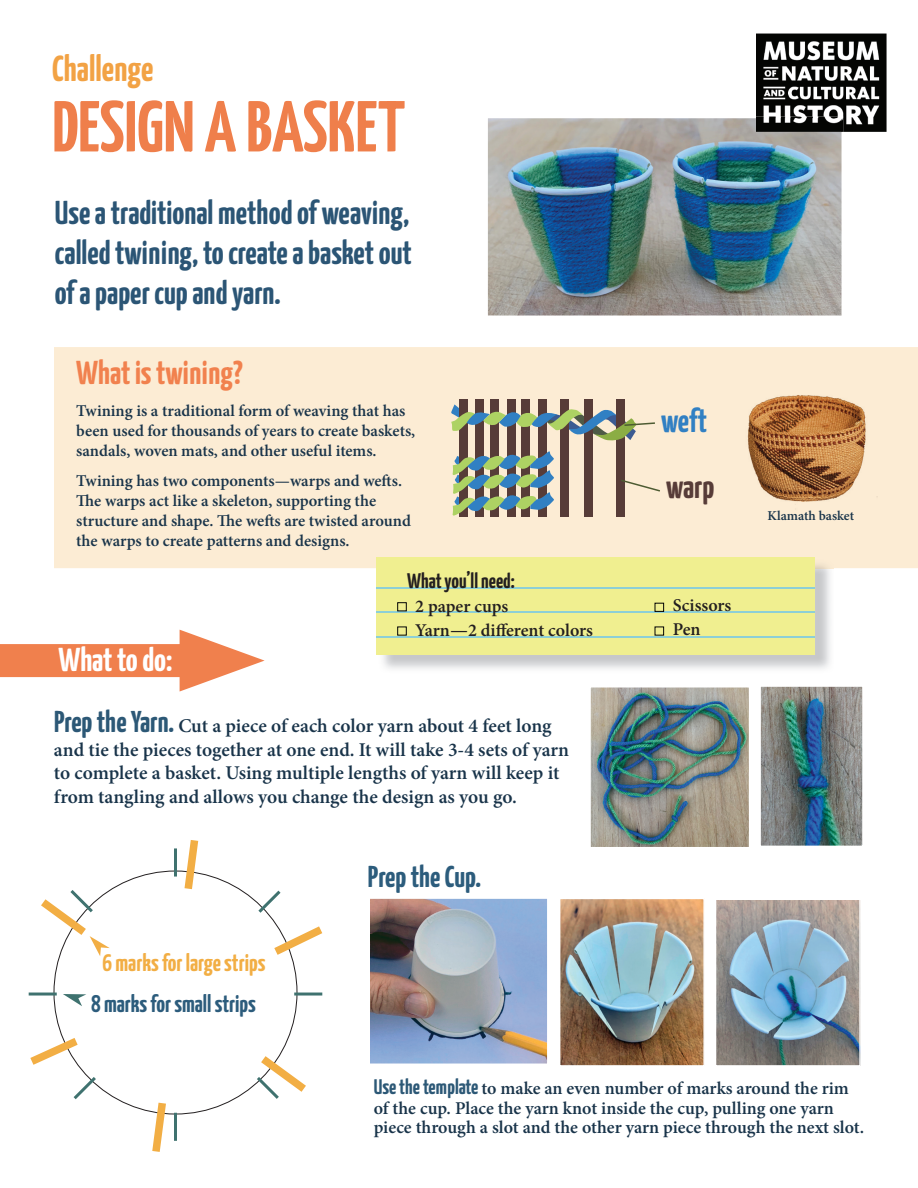
<style>
.page{position:relative;width:918px;height:1188px;background:#fff}
.page>*{position:absolute;margin:0;border:0;box-sizing:border-box;transform-origin:0 0}
.t1{font:200 72px "Yanone Kaffeesatz";color:#ef7f4b}
.t2{font:200 36px "Yanone Kaffeesatz";color:#f2a244}
.t3{font:200 33px/39.6px "Yanone Kaffeesatz";color:#2b5575;text-align:justify}
.t4{font:200 33px "Yanone Kaffeesatz";color:#f1814e}
.t5{font:200 33px "Yanone Kaffeesatz";color:#fff}
.t6{font:200 33px "Yanone Kaffeesatz";color:#573c38}
.t7{font:200 33px "Yanone Kaffeesatz";color:#3180c3}
.t8{font:200 30px "Yanone Kaffeesatz";color:#2c5c7c}
.t9{font:200 24px "Yanone Kaffeesatz";color:#f2ae44}
.t10{font:200 24px "Yanone Kaffeesatz";color:#2c5c7c}
.t11{font:200 21px "Yanone Kaffeesatz";color:#231f20}
.t12{font:600 19.5px/23.4px "Minion Pro";color:#19344a}
.t13{font:600 18px/19.5px "Minion Pro";color:#19344a}
.t14{font:600 18px/24px "Minion Pro";color:#231f20}
.t15{font:600 16.5px/19.8px "Minion Pro";color:#19344a}
.t16{font:600 13.5px "Minion Pro";color:#19344a}
.s1{font-size:19.5px}
.s2{font-family:"Yanone Kaffeesatz";font-weight:200;font-size:30px;color:#2c5876}
.s3{font-family:"Yanone Kaffeesatz";font-weight:200;font-size:21px;color:#2c5876}
</style>
<div class="page">
<div style="left:54px;top:347px;width:864px;height:221px;background:#fcecd4"></div>
<img style="left:592px;top:689px;width:155px;height:156px">
<div style="left:589px;top:686px;width:161px;height:162px;border:2px solid #fff"></div>
<img style="left:815px;top:560px;width:19px;height:8px">
<div style="left:377px;top:557px;width:438px;height:98px;background:#f0ef90"></div>
<hr style="left:377px;top:587px;width:438px;height:2px;background:#8dcfd6">
<hr style="left:377px;top:612px;width:438px;height:1px;background:#8dcfd6">
<hr style="left:377px;top:636px;width:438px;height:1px;background:#8dcfd6">
<div style="left:655px;top:603px;width:9px;height:9px;border:1px solid #040504"></div>
<div style="left:397px;top:602px;width:10px;height:9px;border:1px solid #040504"></div>
<div style="left:397px;top:627px;width:10px;height:9px;border:1px solid #040504"></div>
<div style="left:655px;top:627px;width:9px;height:9px;border:1px solid #040504"></div>
<div style="left:0;top:644px;width:210px;height:33px;background:#f0804d"></div>
<svg style="left:180px;top:630px;width:85px;height:62px"></svg>
<img style="left:735px;top:390px;width:142px;height:121px">
<div style="left:617px;top:399px;width:8px;height:118px;background:#573c38"></div>
<div style="left:585px;top:399px;width:8px;height:118px;background:#573c38"></div>
<div style="left:560px;top:399px;width:9px;height:118px;background:#573c38"></div>
<div style="left:538px;top:399px;width:9px;height:118px;background:#573c38"></div>
<div style="left:522px;top:399px;width:8px;height:118px;background:#573c38"></div>
<div style="left:507px;top:399px;width:9px;height:118px;background:#573c38"></div>
<div style="left:491px;top:399px;width:8px;height:118px;background:#573c38"></div>
<div style="left:475px;top:399px;width:9px;height:118px;background:#573c38"></div>
<div style="left:459px;top:399px;width:8px;height:118px;background:#573c38"></div>
<svg style="left:453px;top:450px;width:101px;height:66px"></svg>
<svg style="left:451px;top:404px;width:206px;height:37px"></svg>
<svg style="left:621px;top:478px;width:41px;height:15px"></svg>
<img style="left:371px;top:900px;width:175px;height:162px">
<div style="left:368px;top:897px;width:181px;height:168px;border:2px solid #fff"></div>
<img style="left:562px;top:901px;width:140px;height:163px">
<div style="left:559px;top:898px;width:146px;height:169px;border:2px solid #fff"></div>
<img style="left:718px;top:901px;width:140px;height:163px">
<div style="left:715px;top:898px;width:146px;height:169px;border:2px solid #fff"></div>
<img style="left:762px;top:688px;width:99px;height:156px">
<div style="left:759px;top:685px;width:105px;height:162px;border:2px solid #fff"></div>
<svg style="left:180px;top:840px;width:23px;height:50px"></svg>
<svg style="left:148px;top:1102px;width:23px;height:50px"></svg>
<hr style="left:294px;top:993px;width:28px;height:3px;background:#3f726f">
<hr style="left:29px;top:993px;width:28px;height:3px;background:#3f726f">
<svg style="left:253px;top:1049px;width:53px;height:50px"></svg>
<hr style="left:174px;top:1113px;width:3px;height:28px;background:#3f726f">
<hr style="left:174px;top:848px;width:3px;height:29px;background:#3f726f">
<svg style="left:30px;top:1031px;width:69px;height:69px"></svg>
<svg style="left:255px;top:890px;width:68px;height:71px"></svg>
<svg style="left:63px;top:994px;width:23px;height:12px"></svg>
<svg style="left:41px;top:889px;width:69px;height:67px"></svg>
<img style="left:487px;top:118px;width:355px;height:198px">
<img style="left:756px;top:33px;width:131px;height:99px">
<img style="left:756px;top:117px;width:87px;height:15px">
<h2 class="t2" style="left:52px;top:43px;width:103px">Challenge</h2>
<h1 class="t1" style="left:52px;top:75px;width:355px">DESIGN A BASKET</h1>
<h3 class="t3" style="left:55px;top:191px;width:358px">Use a traditional method of weaving, called twining, to create a basket out of a paper cup and yarn.</h3>
<h3 class="t4" style="left:76px;top:349px;width:168px">What is twining?</h3>
<p class="t15" style="left:76px;top:401px;width:341px">Twining is a traditional form of weaving that has been used for thousands of years to create baskets, sandals, woven mats, and other useful items.</p>
<p class="t15" style="left:76px;top:471px;width:336px">Twining has two components—warps and wefts.<br>The warps act like a skeleton, supporting the structure and shape. The wefts are twisted around the warps to create patterns and designs.</p>
<h3 class="t6" style="left:666px;top:463px;width:50px">warp</h3>
<h3 class="t7" style="left:661px;top:397px;width:48px">weft</h3>
<h3 class="t5" style="left:58px;top:636px;width:116px">What to do:</h3>
<p class="t11" style="left:407px;top:566px;width:109px">What you’ll need:</p>
<p class="t14" style="left:415px;top:594px;width:179px">2 paper cups<br>Yarn<span class="s1">—</span>2 different colors</p>
<p class="t14" style="left:673px;top:593px;width:60px">Scissors<br>Pen</p>
<p class="t12" style="left:54px;top:714px;width:517px"><span class="s2">Prep the Yarn.</span> Cut a piece of each color yarn about 4 feet long and tie the pieces together at one end. It will take 3-4 sets of yarn to complete a basket. Using multiple lengths of yarn will keep it from tangling and allows you change the design as you go.</p>
<h3 class="t9" style="left:103px;top:945px;width:164px">6 marks for large strips</h3>
<h3 class="t10" style="left:91px;top:986px;width:166px">8 marks for small strips</h3>
<h3 class="t8" style="left:368px;top:855px;width:115px">Prep the Cup.</h3>
<p class="t16" style="left:768px;top:506px;width:88px">Klamath basket</p>
<p class="t13" style="left:374px;top:1079px;width:492px"><span class="s3">Use the template</span> to make an even number of marks around the rim of the cup. Place the yarn knot inside the cup, pulling one yarn piece through a slot and the other yarn piece through the next slot.</p>
</div>
